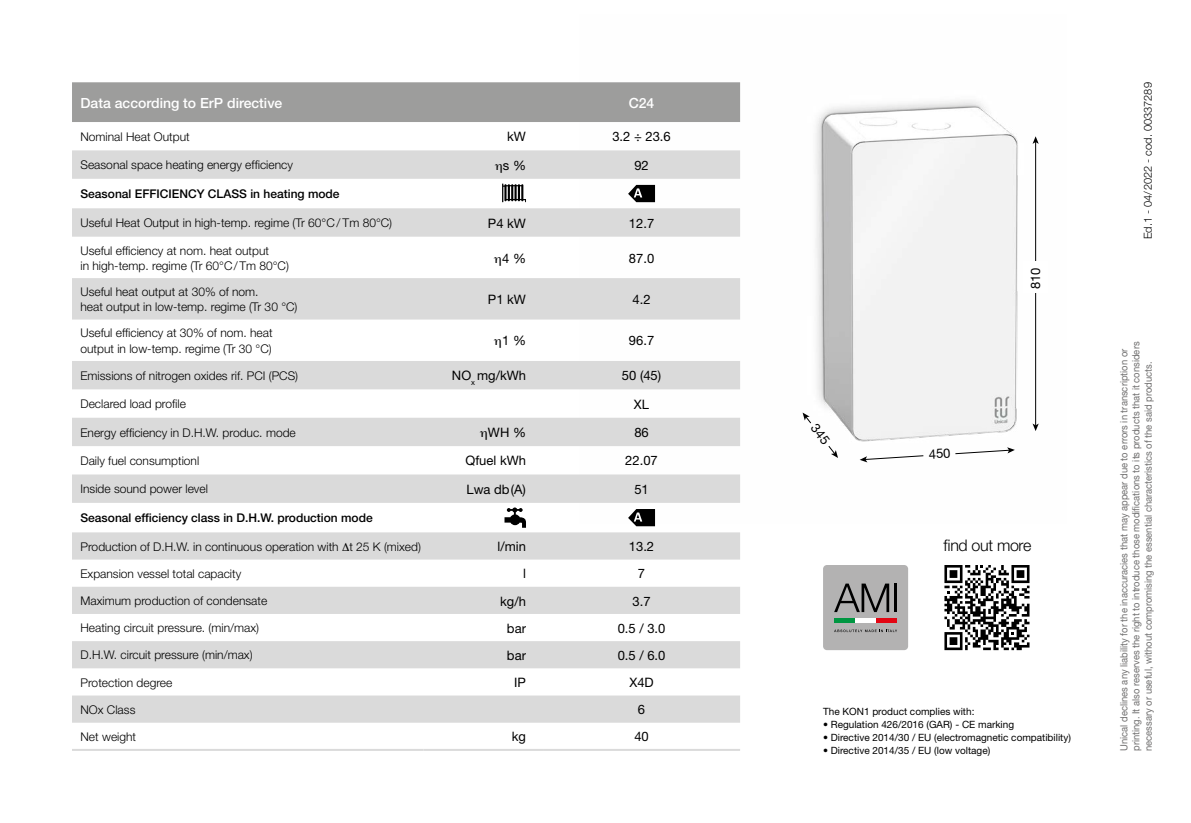
<style>
.page{position:relative;width:1191px;height:823px;background:#fff}
.page>*{position:absolute;margin:0;border:0;box-sizing:border-box;transform-origin:0 0}
.t1{font:300 16px "Helvetica Neue";letter-spacing:-.02em;color:#000}
.t2{font:500 14px "Helvetica Neue";color:#fff}
.t3{font:13px "Helvetica Neue";color:#000}
.t4{font:300 12px/15px "Helvetica Neue";color:#000}
.t5{font:500 12px "Helvetica Neue";color:#000}
.t6{font:300 11px "Helvetica Neue";color:#000}
.t7{font:10px/12px "Helvetica Neue";color:#706f6f;scale:.94 1}
.t8{font:10px "Helvetica Neue";color:#000}
</style>
<div class="page">
<img style="left:740px;top:83px;width:299px;height:380px">
<hr style="left:1035px;top:142px;width:1px;height:283px;background:#000">
<svg style="left:1032px;top:136px;width:6px;height:8px"></svg>
<svg style="left:1032px;top:423px;width:6px;height:8px"></svg>
<div style="left:1023px;top:261px;width:24px;height:32px;background:#fff"></div>
<div style="left:823px;top:564px;width:85px;height:85px;background:#b3b2b2;border-radius:4px"></div>
<svg style="left:834px;top:583px;width:55px;height:28px"></svg>
<hr style="left:894px;top:583px;width:3px;height:28px;background:#000">
<hr style="left:834px;top:618px;width:21px;height:4px;background:#009641">
<hr style="left:876px;top:618px;width:21px;height:4px;background:#e30613">
<hr style="left:855px;top:618px;width:21px;height:4px;background:#fff">
<svg style="left:834px;top:629px;width:63px;height:2px"></svg>
<div style="left:72px;top:82px;width:668px;height:40px;background:#9d9d9c"></div>
<svg style="left:72px;top:150px;width:668px;height:572px;fill:#dfdfdf"></svg>
<hr style="left:72px;top:748px;width:351px;height:2px;background:#dadada">
<hr style="left:423px;top:748px;width:120px;height:2px;background:#dadada">
<hr style="left:543px;top:748px;width:197px;height:2px;background:#dadada">
<svg style="left:502px;top:183px;width:24px;height:19px"></svg>
<svg style="left:628px;top:185px;width:27px;height:17px"></svg>
<svg style="left:504px;top:507px;width:22px;height:20px"></svg>
<svg style="left:628px;top:508px;width:27px;height:18px"></svg>
<svg style="left:944px;top:565px;width:85px;height:84px"></svg>
<svg style="left:495px;top:163px;width:7px;height:9px"></svg>
<svg style="left:494px;top:256px;width:7px;height:9px"></svg>
<svg style="left:494px;top:339px;width:7px;height:9px"></svg>
<svg style="left:480px;top:431px;width:7px;height:8px"></svg>
<svg style="left:342px;top:542px;width:7px;height:8px"></svg>
<svg style="left:859px;top:447px;width:155px;height:15px"></svg>
<svg style="left:802px;top:412px;width:36px;height:45px"></svg>
<p class="t2" style="left:81px;top:94px;width:203px">Data according to ErP directive</p>
<p class="t2" style="left:629px;top:94px;width:27px">C24</p>
<p class="t4" style="left:81px;top:129px;width:111px">Nominal Heat Output</p>
<p class="t3" style="left:507px;top:129px;width:20px">kW</p>
<p class="t3" style="left:612px;top:129px;width:60px">3.2 ÷ 23.6</p>
<p class="t4" style="left:81px;top:157px;width:214px">Seasonal space heating energy efficiency</p>
<p class="t3" style="left:503px;top:157px;width:25px">s %</p>
<p class="t3" style="left:634px;top:157px;width:16px">92</p>
<p class="t5" style="left:81px;top:187px;width:260px">Seasonal EFFICIENCY CLASS in heating mode</p>
<p class="t4" style="left:81px;top:215px;width:313px">Useful Heat Output in high-temp. regime (Tr 60°C / Tm 80°C)</p>
<p class="t3" style="left:488px;top:215px;width:40px">P4 kW</p>
<p class="t3" style="left:629px;top:215px;width:27px">12.7</p>
<p class="t4" style="left:81px;top:242px;width:210px">Useful efficiency at nom. heat output<br>in high-temp. regime (Tr 60°C/ Tm 80°C)</p>
<p class="t3" style="left:502px;top:250px;width:25px">4 %</p>
<p class="t3" style="left:629px;top:250px;width:27px">87.0</p>
<p class="t4" style="left:81px;top:284px;width:218px">Useful heat output at 30% of nom.<br>heat output in low-temp. regime (Tr 30 °C)</p>
<p class="t3" style="left:488px;top:291px;width:40px">P1 kW</p>
<p class="t3" style="left:632px;top:291px;width:20px">4.2</p>
<p class="t4" style="left:81px;top:325px;width:194px">Useful efficiency at 30% of nom. heat output in low-temp. regime (Tr 30 °C)</p>
<p class="t3" style="left:502px;top:333px;width:25px">1 %</p>
<p class="t3" style="left:629px;top:333px;width:27px">96.7</p>
<p class="t4" style="left:81px;top:367px;width:219px">Emissions of nitrogen oxides rif. PCI (PCS)</p>
<p class="t3" style="left:452px;top:367px;width:76px">NO<sub>x</sub> mg/kWh</p>
<p class="t3" style="left:622px;top:367px;width:41px">50 (45)</p>
<p class="t4" style="left:81px;top:396px;width:107px">Declared load profile</p>
<p class="t3" style="left:634px;top:396px;width:17px">XL</p>
<p class="t4" style="left:81px;top:424px;width:217px">Energy efficiency in D.H.W. produc. mode</p>
<p class="t3" style="left:488px;top:424px;width:40px">WH %</p>
<p class="t3" style="left:634px;top:424px;width:16px">86</p>
<p class="t4" style="left:81px;top:452px;width:120px">Daily fuel consumptionl</p>
<p class="t3" style="left:465px;top:453px;width:62px">Qfuel kWh</p>
<p class="t3" style="left:625px;top:453px;width:34px">22.07</p>
<p class="t4" style="left:81px;top:481px;width:129px">Inside sound power level</p>
<p class="t3" style="left:466px;top:481px;width:61px">Lwa db(A)</p>
<p class="t3" style="left:634px;top:481px;width:16px">51</p>
<p class="t5" style="left:81px;top:510px;width:294px">Seasonal efficiency class in D.H.W. production mode</p>
<p class="t4" style="left:81px;top:538px;width:342px">Production of D.H.W. in continuous operation with t 25 K (mixed)</p>
<p class="t3" style="left:497px;top:538px;width:30px">l/min</p>
<p class="t3" style="left:629px;top:538px;width:27px">13.2</p>
<p class="t4" style="left:81px;top:565px;width:162px">Expansion vessel total capacity</p>
<p class="t3" style="left:523px;top:565px;width:4px">l</p>
<p class="t3" style="left:638px;top:565px;width:9px">7</p>
<p class="t4" style="left:81px;top:592px;width:188px">Maximum production of condensate</p>
<p class="t3" style="left:500px;top:592px;width:27px">kg/h</p>
<p class="t3" style="left:632px;top:592px;width:20px">3.7</p>
<p class="t4" style="left:81px;top:620px;width:180px">Heating circuit pressure. (min/max)</p>
<p class="t3" style="left:507px;top:620px;width:21px">bar</p>
<p class="t3" style="left:617px;top:620px;width:49px">0.5 / 3.0</p>
<p class="t4" style="left:81px;top:647px;width:174px">D.H.W. circuit pressure (min/max)</p>
<p class="t3" style="left:507px;top:647px;width:21px">bar</p>
<p class="t3" style="left:617px;top:647px;width:49px">0.5 / 6.0</p>
<p class="t4" style="left:81px;top:674px;width:93px">Protection degree</p>
<p class="t3" style="left:514px;top:674px;width:13px">IP</p>
<p class="t3" style="left:629px;top:674px;width:26px">X4D</p>
<p class="t4" style="left:81px;top:701px;width:56px">NOx Class</p>
<p class="t3" style="left:638px;top:701px;width:9px">6</p>
<p class="t4" style="left:81px;top:728px;width:57px">Net weight</p>
<p class="t3" style="left:512px;top:728px;width:16px">kg</p>
<p class="t3" style="left:634px;top:728px;width:16px">40</p>
<p class="t3" style="left:1027px;top:289px;width:23px;rotate:-90deg">810</p>
<h1 class="t1" style="left:943px;top:535px;width:89px">find out more</h1>
<p class="t8" style="left:823px;top:704px;width:153px">The KON1 product complies with:</p>
<p class="t8" style="left:823px;top:717px;width:192px">• Regulation 426/2016 (GAR) - CE marking</p>
<p class="t8" style="left:823px;top:730px;width:249px">• Directive 2014/30 / EU (electromagnetic compatibility)</p>
<p class="t8" style="left:823px;top:743px;width:169px">• Directive 2014/35 / EU (low voltage)</p>
<p class="t6" style="left:1141px;top:239px;width:158px;rotate:-90deg">Ed.1 - 04/2022 - cod. 00337289</p>
<p class="t7" style="left:1118px;top:750px;width:436px;rotate:-90deg">Unical declines any liability for the inaccuracies that may appear due to errors in transcription or printing. It also reserves the right to introduce those modifications to its products that it considers necessary or useful, without compromising the essential characteristics of the said products.</p>
</div>
